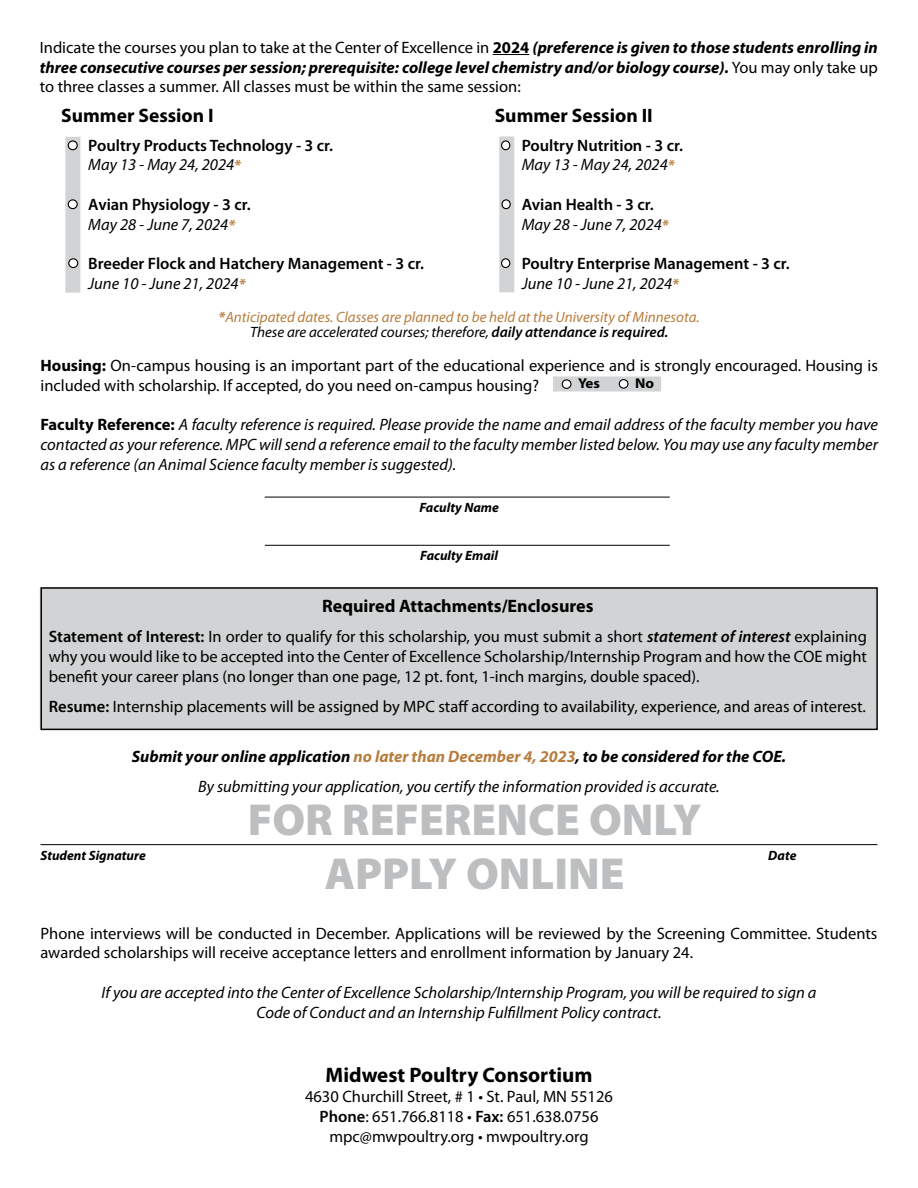
<style>
.page{position:relative;width:918px;height:1188px;background:#fff}
.page>*{position:absolute;margin:0;border:0;box-sizing:border-box;transform-origin:0 0}
.t1{font:900 45px/54px "Myriad Pro";color:#bcbec0;text-align:center}
.t2{font:700 21px "Myriad Pro";color:#000}
.t3{font:700 19.5px "Myriad Pro";color:#000}
.t4{font:700 18px "Myriad Pro";color:#000}
.t5{font:16.5px/19.8px "Myriad Pro";color:#000}
.t6{font:italic 16.5px/19.8px "Myriad Pro";color:#000;text-align:center}
.t7{font:italic 700 16.5px/19.8px "Myriad Pro";color:#000;text-align:justify}
.t8{font:600 16.5px/19.8px "Myriad Pro";color:#000}
.t9{font:italic 15px/15px "Myriad Pro";color:#b77d3d;text-align:center}
.t10{font:700 14.25px "Myriad Pro";color:#000;scale:1.05 1}
.t11{font:italic 700 13.5px "Myriad Pro";color:#000}
.s1{font-weight:400;font-style:normal}
.s2{font-style:normal}
.s3{font-weight:400;font-style:italic}
.s4{font-weight:700;font-style:italic;font-size:15px;color:#b77d3d}
.s5{font-weight:700}
.s6{color:#000}
.s7{font-weight:600;color:#000}
.s8{font-weight:700;font-style:normal}
.s9{font-weight:600}
.s10{font-weight:600;font-style:italic}
.s11{font-weight:700;color:#b77d3d}
</style>
<div class="page">
<hr style="left:493px;top:54px;width:36px;height:1px;background:#000">
<div style="left:65px;top:137px;width:15px;height:156px;background:#d1d3d4"></div>
<div style="left:69px;top:259px;width:9px;height:9px;background:#fff;border-radius:50%"></div>
<div style="left:68px;top:258px;width:10px;height:10px;border:1px solid #000;border-radius:50%"></div>
<div style="left:68px;top:200px;width:9px;height:9px;background:#fff;border-radius:50%"></div>
<div style="left:68px;top:199px;width:10px;height:10px;border:1px solid #000;border-radius:50%"></div>
<div style="left:68px;top:141px;width:9px;height:9px;background:#fff;border-radius:50%"></div>
<div style="left:68px;top:140px;width:10px;height:10px;border:1px solid #000;border-radius:50%"></div>
<div style="left:499px;top:137px;width:15px;height:155px;background:#d1d3d4"></div>
<div style="left:502px;top:141px;width:8px;height:9px;background:#fff;border-radius:50%"></div>
<div style="left:501px;top:140px;width:9px;height:10px;border:1px solid #000;border-radius:50%"></div>
<div style="left:502px;top:200px;width:8px;height:9px;background:#fff;border-radius:50%"></div>
<div style="left:501px;top:199px;width:10px;height:10px;border:1px solid #000;border-radius:50%"></div>
<div style="left:502px;top:259px;width:8px;height:9px;background:#fff;border-radius:50%"></div>
<div style="left:501px;top:258px;width:9px;height:10px;border:1px solid #000;border-radius:50%"></div>
<div style="left:553px;top:376px;width:108px;height:16px;background:#d1d3d4"></div>
<div style="left:562px;top:380px;width:9px;height:8px;background:#fff;border-radius:50%"></div>
<div style="left:562px;top:379px;width:10px;height:10px;border:1px solid #000;border-radius:50%"></div>
<div style="left:619px;top:380px;width:9px;height:8px;background:#fff;border-radius:50%"></div>
<div style="left:619px;top:379px;width:10px;height:10px;border:1px solid #000;border-radius:50%"></div>
<hr style="left:265px;top:497px;width:405px;height:1px;background:#000">
<hr style="left:265px;top:545px;width:405px;height:1px;background:#000">
<div style="left:40px;top:587px;width:837px;height:143px;background:#d1d3d4"></div>
<div style="left:40px;top:587px;width:838px;height:143px;border:2px solid #020403"></div>
<hr style="left:40px;top:844px;width:838px;height:1px;background:#000">
<p class="t7" style="left:40px;top:37px;width:840px"><span class="s1">Indicate the courses you plan to take at the Center of Excellence in</span> <span class="s2">2024</span> (preference is given to those students enrolling in three consecutive courses per session; prerequisite: college level chemistry and/or biology course). <span class="s1">You may only take up to three classes a summer. All classes must be within the same session:</span></p>
<p class="t3" style="left:61px;top:103px;width:154px">Summer Session I</p>
<p class="t8" style="left:88px;top:135px;width:246px">Poultry Products Technology - 3 cr.<br><span class="s3">May 13 - May 24, 2024</span><span class="s4">*</span></p>
<p class="t8" style="left:88px;top:194px;width:164px">Avian Physiology - 3 cr.<br><span class="s3">May 28 - June 7, 2024</span><span class="s4">*</span></p>
<p class="t8" style="left:88px;top:254px;width:337px">Breeder Flock and Hatchery Management - 3 cr.<br><span class="s3">June 10 - June 21, 2024</span><span class="s4">*</span></p>
<p class="t3" style="left:495px;top:103px;width:160px">Summer Session II</p>
<p class="t8" style="left:522px;top:135px;width:163px">Poultry Nutrition - 3 cr.<br><span class="s3">May 13 - May 24, 2024</span><span class="s4">*</span></p>
<p class="t8" style="left:522px;top:194px;width:148px">Avian Health - 3 cr.<br><span class="s3">May 28 - June 7, 2024</span><span class="s4">*</span></p>
<p class="t8" style="left:522px;top:254px;width:269px">Poultry Enterprise Management - 3 cr.<br><span class="s3">June 10 - June 21, 2024</span><span class="s4">*</span></p>
<p class="t9" style="left:219px;top:309px;width:483px"><span class="s5">*</span>Anticipated dates. Classes are planned to be held at the University of Minnesota.<br><span class="s6">These are accelerated courses; therefore,</span> <span class="s7">daily attendance is required.</span></p>
<p class="t5" style="left:40px;top:355px;width:839px"><span class="s5">Housing:</span> On-campus housing is an important part of the educational experience and is strongly encouraged. Housing is included with scholarship. If accepted, do you need on-campus housing?</p>
<p class="t6" style="left:40px;top:415px;width:839px;text-align:justify"><span class="s8">Faculty Reference:</span> A faculty reference is required. Please provide the name and email address of the faculty member you have contacted as your reference. MPC will send a reference email to the faculty member listed below. You may use any faculty member as a reference (an Animal Science faculty member is suggested).</p>
<p class="t11" style="left:419px;top:499px;width:81px">Faculty Name</p>
<p class="t11" style="left:420px;top:547px;width:79px">Faculty Email</p>
<p class="t10" style="left:578px;top:374px;width:22px">Yes</p>
<p class="t10" style="left:635px;top:374px;width:20px">No</p>
<p class="t4" style="left:322px;top:594px;width:273px">Required Attachments/Enclosures</p>
<p class="t5" style="left:49px;top:626px;width:820px;text-align:justify"><span class="s9">Statement of Interest:</span> In order to qualify for this scholarship, you must submit a short <span class="s10">statement of interest</span> explaining why you would like to be accepted into the Center of Excellence Scholarship/Internship Program and how the COE might benefit your career plans (no longer than one page, 12 pt. font, 1-inch margins, double spaced).</p>
<p class="t5" style="left:49px;top:696px;width:819px"><span class="s9">Resume:</span> Internship placements will be assigned by MPC staff according to availability, experience, and areas of interest.</p>
<p class="t6" style="left:132px;top:741px;width:656px;line-height:30px"><span class="s5">Submit your online application</span> <span class="s11">no later than December 4, 2023</span><span class="s5">, to be considered for the COE.<br></span>By submitting your application, you certify the information provided is accurate.</p>
<h1 class="t1" style="left:248px;top:793px;width:455px">FOR REFERENCE ONLY<br>APPLY ONLINE</h1>
<p class="t11" style="left:40px;top:846px;width:107px">Student Signature</p>
<p class="t11" style="left:768px;top:846px;width:30px">Date</p>
<p class="t5" style="left:40px;top:923px;width:839px">Phone interviews will be conducted in December. Applications will be reviewed by the Screening Committee. Students awarded scholarships will receive acceptance letters and enrollment information by January 24.</p>
<p class="t6" style="left:101px;top:982px;width:717px">If you are accepted into the Center of Excellence Scholarship/Internship Program, you will be required to sign a<br>Code of Conduct and an Internship Fulfillment Policy contract.</p>
<p class="t2" style="left:326px;top:1062px;width:268px">Midwest Poultry Consortium</p>
<p class="t5" style="left:305px;top:1087px;width:309px;text-align:center">4630 Churchill Street, # 1 • St. Paul, MN 55126<br><span class="s9">Phone</span>: 651.766.8118 • <span class="s9">Fax:</span> 651.638.0756 mpc@mwpoultry.org • mwpoultry.org</p>
</div>
